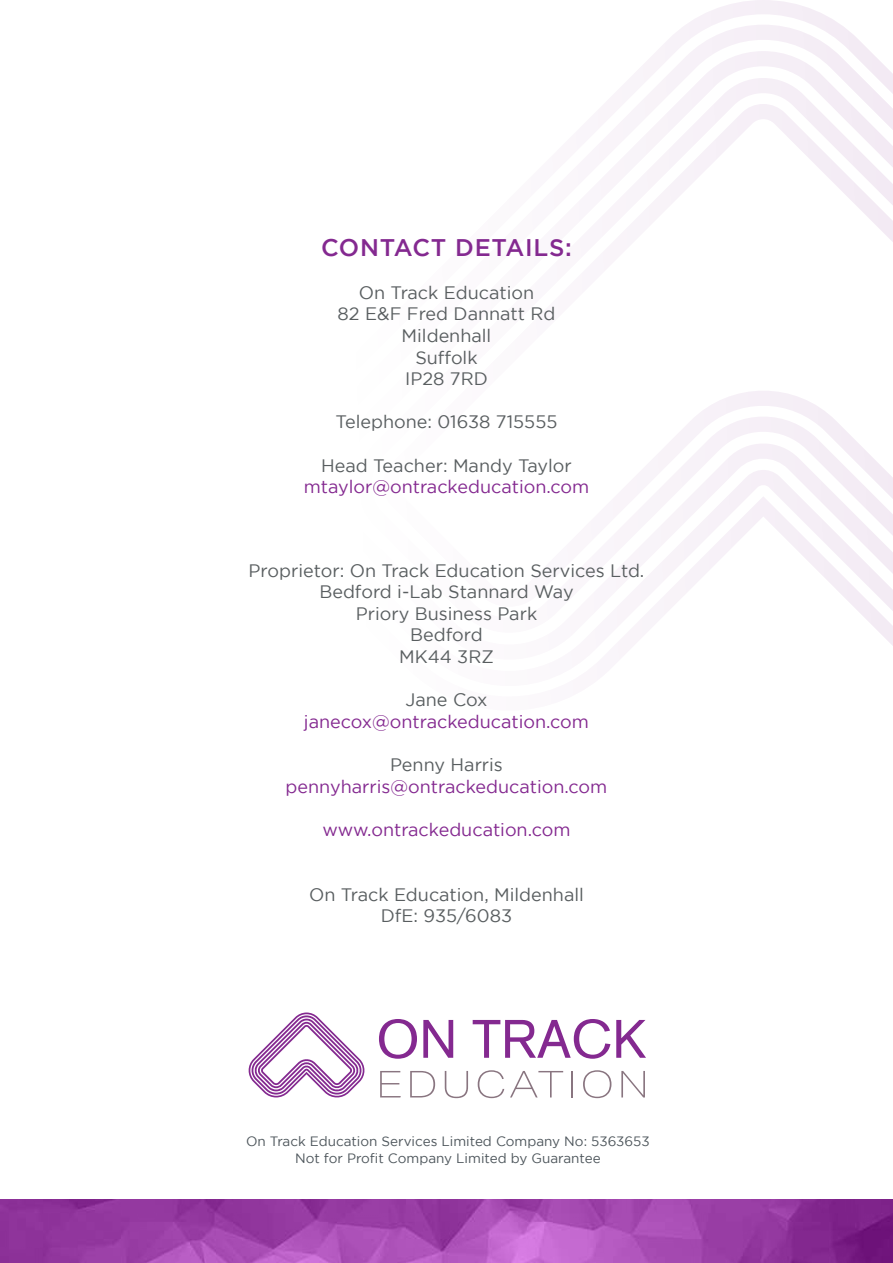
<style>
.page{position:relative;width:893px;height:1263px;background:#fff}
.page>*{position:absolute;margin:0;border:0;box-sizing:border-box;transform-origin:0 0}
.t1{font:500 24px "Gotham";letter-spacing:.03em;color:#842990}
.t2{font:18px/21.6px "Gotham";color:#595e60;text-align:center}
.t3{font:18px "Gotham";color:#842990}
.t4{font:13.5px/16.2px "Gotham";color:#4d555b;text-align:center}
</style>
<div class="page">
<svg style="left:686px;top:0;width:155px;height:25px"></svg>
<svg style="left:657px;top:25px;width:213px;height:26px;fill:#f7f2f8"></svg>
<svg style="left:618px;top:51px;width:275px;height:608px"></svg>
<svg style="left:605px;top:78px;width:288px;height:561px"></svg>
<svg style="left:598px;top:104px;width:295px;height:507px"></svg>
<svg style="left:379px;top:1019px;width:38px;height:40px"></svg>
<svg style="left:423px;top:1020px;width:30px;height:38px"></svg>
<svg style="left:473px;top:1019px;width:137px;height:40px"></svg>
<svg style="left:616px;top:1020px;width:30px;height:38px"></svg>
<svg style="left:380px;top:1071px;width:21px;height:26px"></svg>
<svg style="left:410px;top:1071px;width:25px;height:26px"></svg>
<svg style="left:445px;top:1071px;width:23px;height:27px"></svg>
<svg style="left:478px;top:1070px;width:26px;height:28px"></svg>
<svg style="left:510px;top:1071px;width:53px;height:26px"></svg>
<hr style="left:571px;top:1071px;width:2px;height:26px;background:#897580">
<svg style="left:583px;top:1070px;width:28px;height:28px"></svg>
<svg style="left:621px;top:1071px;width:24px;height:26px"></svg>
<svg style="left:248px;top:1012px;width:117px;height:86px"></svg>
<svg style="left:0;top:1199px;width:893px;height:64px;background:#9c41a8"></svg>
<h1 class="t1" style="left:321px;top:234px;width:252px">CONTACT DETAILS:</h1>
<p class="t2" style="left:338px;top:281px;width:219px">On Track Education<br>82 E&amp;F Fred Dannatt Rd<br>Mildenhall<br>Suffolk<br>IP28 7RD</p>
<p class="t2" style="left:336px;top:411px;width:223px">Telephone: 01638 715555</p>
<p class="t2" style="left:321px;top:454px;width:252px">Head Teacher: Mandy Taylor</p>
<p class="t3" style="left:304px;top:477px;width:287px">mtaylor@ontrackeducation.com</p>
<p class="t2" style="left:249px;top:559px;width:397px">Proprietor: On Track Education Services Ltd.<br>Bedford i-Lab Stannard Way<br>Priory Business Park<br>Bedford<br>MK44 3RZ</p>
<p class="t2" style="left:405px;top:689px;width:83px">Jane Cox</p>
<p class="t3" style="left:304px;top:711px;width:287px">janecox@ontrackeducation.com</p>
<p class="t2" style="left:390px;top:753px;width:114px">Penny Harris</p>
<p class="t3" style="left:286px;top:776px;width:323px">pennyharris@ontrackeducation.com</p>
<p class="t3" style="left:322px;top:819px;width:250px">www.ontrackeducation.com</p>
<p class="t2" style="left:309px;top:883px;width:276px">On Track Education, Mildenhall<br>DfE: 935/6083</p>
<p class="t4" style="left:246px;top:1133px;width:405px">On Track Education Services Limited Company No: 5363653<br>Not for Profit Company Limited by Guarantee</p>
</div>
